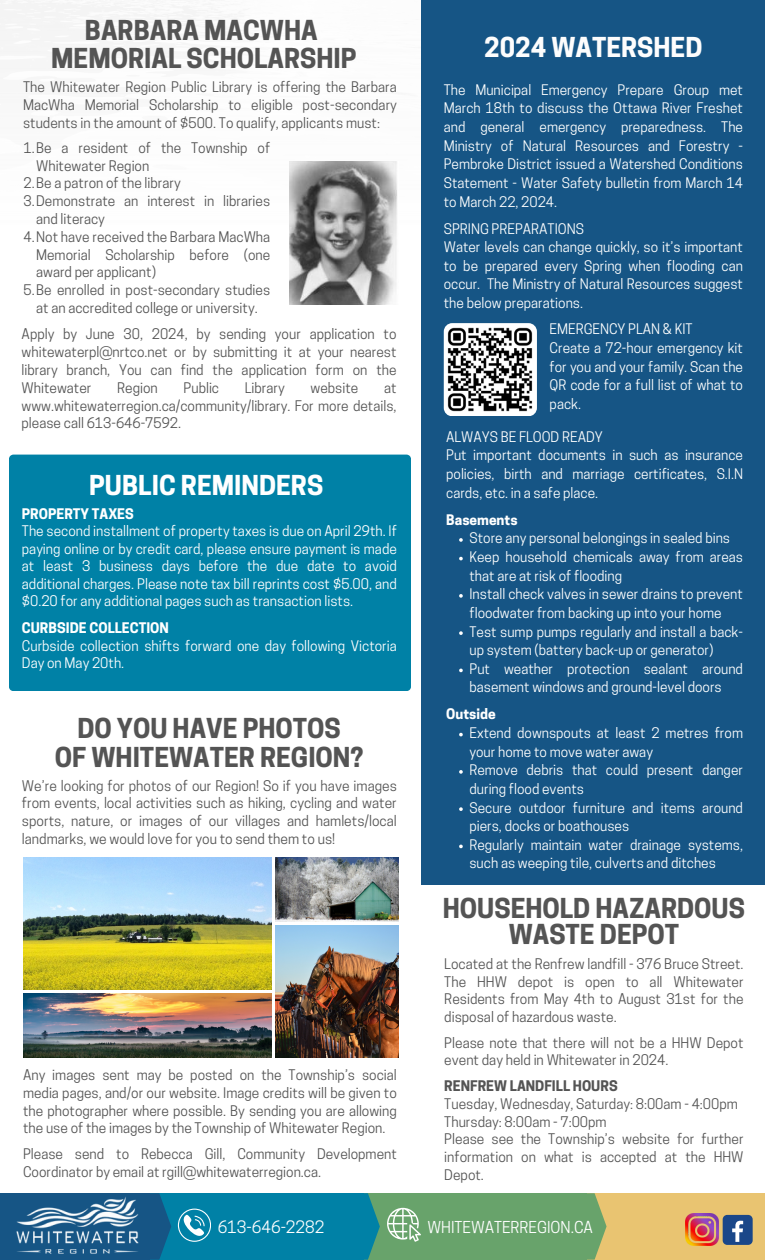
<style>
.page{position:relative;width:765px;height:1260px;background:#fff}
.page>*{position:absolute;margin:0;border:0;box-sizing:border-box;transform-origin:0 0}
.t1{font:700 25.75px/28.1px "Cooper Hewitt";color:#545454;text-align:center}
.t2{font:700 25.75px "Cooper Hewitt";color:#fff}
.t3{font:700 25.75px "Cooper Hewitt";color:#fdfdfd}
.t4{font:16px "Cooper Hewitt";color:#fff}
.t5{font:15.38px "Cooper Hewitt";color:#fff}
.t6{font:13.88px/17.8px "Cooper Hewitt";color:#545454;text-align:justify}
.t7{font:13.75px/18.6px "Cooper Hewitt";color:#fff}
.t8{font:13.75px/17.8px "Cooper Hewitt";color:#545454;text-align:justify}
.t9{font:700 13.75px "Cooper Hewitt";color:#545454}
.t10{font:700 13.75px "Cooper Hewitt";color:#fff}
.s1{font-weight:700}
</style>
<div class="page">
<img style="left:23px;top:857px;width:248px;height:132px">
<img style="left:275px;top:857px;width:124px;height:65px">
<img style="left:23px;top:993px;width:248px;height:65px">
<img style="left:275px;top:926px;width:124px;height:132px">
<div style="left:421px;top:0;width:344px;height:885px;background:#165585"></div>
<div style="left:0;top:1193px;width:185px;height:67px;background:#165585"></div>
<div style="left:150px;top:1193px;width:230px;height:67px;background:#0081a6"></div>
<div style="left:364px;top:1193px;width:229px;height:67px;background:#68a36b"></div>
<div style="left:587px;top:1193px;width:178px;height:67px;background:#e9c471"></div>
<svg style="left:150px;top:1193px;width:21px;height:67px"></svg>
<svg style="left:364px;top:1193px;width:16px;height:67px"></svg>
<svg style="left:587px;top:1193px;width:20px;height:67px"></svg>
<img style="left:16px;top:1197px;width:123px;height:57px">
<svg style="left:178px;top:1209px;width:33px;height:32px"></svg>
<svg style="left:387px;top:1208px;width:34px;height:34px"></svg>
<div style="left:723px;top:1215px;width:30px;height:30px;background:#1a4789;border-radius:5px"></div>
<svg style="left:732px;top:1221px;width:11px;height:21px"></svg>
<img style="left:686px;top:1213px;width:33px;height:33px">
<img style="left:444px;top:323px;width:93px;height:93px;border-radius:8px">
<div style="left:9px;top:455px;width:402px;height:236px;background:#0081a6"></div>
<img style="left:290px;top:162px;width:108px;height:142px">
<svg style="left:459px;top:538px;width:4px;height:4px"></svg>
<svg style="left:459px;top:557px;width:4px;height:3px"></svg>
<svg style="left:459px;top:594px;width:4px;height:4px"></svg>
<svg style="left:459px;top:631px;width:4px;height:4px"></svg>
<svg style="left:459px;top:669px;width:4px;height:3px"></svg>
<svg style="left:459px;top:733px;width:4px;height:3px"></svg>
<svg style="left:459px;top:770px;width:4px;height:4px"></svg>
<svg style="left:459px;top:807px;width:4px;height:4px"></svg>
<svg style="left:459px;top:845px;width:4px;height:3px"></svg>
<p class="t1" style="left:51px;top:19px;width:307px">BARBARA MACWHA<br>MEMORIAL SCHOLARSHIP</p>
<h4 class="t8" style="left:23px;top:80px;width:375px">The Whitewater Region Public Library is offering the Barbara MacWha Memorial Scholarship to eligible post-secondary students in the amount of $500. To qualify, applicants must:</h4>
<h4 class="t8" style="left:36px;top:140px;width:236px;text-indent:-13px">1.Be a resident of the Township of<br>Whitewater Region</h4>
<h4 class="t8" style="left:24px;top:176px;width:159px">2.Be a patron of the library</h4>
<p class="t8" style="left:36px;top:194px;width:236px;text-indent:-13px">3.Demonstrate an interest in libraries and literacy</p>
<p class="t8" style="left:36px;top:230px;width:236px;text-indent:-13px">4.Not have received the Barbara MacWha Memorial Scholarship before (one award per applicant)</p>
<p class="t8" style="left:24px;top:283px;width:248px;text-align:center">5.Be enrolled in post-secondary studies at an accredited college or university.</p>
<p class="t8" style="left:22px;top:327px;width:376px">Apply by June 30, 2024, by sending your application to whitewaterpl@nrtco.net or by submitting it at your nearest library branch, You can find the application form on the Whitewater</p>
<p class="t8" style="left:117px;top:380px;width:42px">Region</p>
<p class="t8" style="left:184px;top:380px;width:37px">Public</p>
<p class="t8" style="left:245px;top:380px;width:41px">Library</p>
<p class="t8" style="left:311px;top:380px;width:49px">website</p>
<p class="t8" style="left:22px;top:380px;width:376px;text-indent:362px">at www.whitewaterregion.ca/community/library. For more details, please call 613-646-7592.</p>
<p class="t2" style="left:89px;top:476px;width:236px">PUBLIC REMINDERS</p>
<p class="t7" style="left:22px;top:507px;width:376px;line-height:17.5px"><span class="s1">PROPERTY TAXES<br></span>The second installment of property taxes is due on April 29th. If paying online or by credit card, please ensure payment is made at least 3 business days before the due date to avoid additional charges. Please note tax bill reprints cost $5.00, and $0.20 for any additional pages such as transaction lists.</p>
<p class="t7" style="left:22px;top:621px;width:376px;line-height:17.5px"><span class="s1">CURBSIDE COLLECTION<br></span>Curbside collection shifts forward one day following Victoria<br>Day on May 20th.</p>
<p class="t1" style="left:55px;top:718px;width:310px">DO YOU HAVE PHOTOS<br>OF WHITEWATER REGION?</p>
<p class="t6" style="left:22px;top:778px;width:376px">We’re looking for photos of our Region! So if you have images from events, local activities such as hiking, cycling and water sports, nature, or images of our villages and hamlets/local landmarks, we would love for you to send them to us!</p>
<h3 class="t8" style="left:23px;top:1068px;width:375px">Any images sent may be posted on the Township’s social media pages, and/or our website. Image credits will be given to the photographer where possible. By sending you are allowing the use of the images by the Township of Whitewater Region.</h3>
<p class="t8" style="left:23px;top:1147px;width:375px">Please send to Rebecca Gill, Community Development<br>Coordinator by email at rgill@whitewaterregion.ca.</p>
<p class="t4" style="left:218px;top:1221px;width:108px">613-646-2282</p>
<h4 class="t3" style="left:484px;top:38px;width:220px">2024 WATERSHED</h4>
<h4 class="t7" style="left:444px;top:82px;width:301px;text-align:justify">The Municipal Emergency Prepare Group met March 18th to discuss the Ottawa River Freshet and general emergency preparedness. The Ministry of Natural Resources and Forestry - Pembroke District issued a Watershed Conditions Statement - Water Safety bulletin from March 14 to March 22, 2024.</h4>
<p class="t7" style="left:444px;top:221px;width:301px">SPRING PREPARATIONS<br>Water levels can change quickly, so it’s important to be prepared every Spring when flooding can occur. The Ministry of Natural Resources suggest the below preparations.</p>
<p class="t7" style="left:550px;top:321px;width:195px">EMERGENCY PLAN &amp; KIT<br>Create a 72-hour emergency kit for you and your family. Scan the<br>QR code for a full list of what to pack.</p>
<p class="t7" style="left:446px;top:429px;width:298px">ALWAYS BE FLOOD READY<br>Put important documents in such as insurance policies, birth and marriage certificates, S.I.N cards, etc. in a safe place.</p>
<p class="t10" style="left:446px;top:514px;width:73px">Basements</p>
<p class="t7" style="left:470px;top:531px;width:262px">Store any personal belongings in sealed bins</p>
<h4 class="t7" style="left:470px;top:549px;width:275px">Keep household chemicals away from areas that are at risk of flooding</h4>
<h1 class="t7" style="left:470px;top:586px;width:275px">Install check valves in sewer drains to prevent floodwater from backing up into your home</h1>
<h4 class="t7" style="left:470px;top:624px;width:275px">Test sump pumps regularly and install a back&shy;up system (battery back-up or generator)</h4>
<h4 class="t7" style="left:470px;top:661px;width:275px">Put weather protection sealant around basement windows and ground-level doors</h4>
<h1 class="t10" style="left:446px;top:709px;width:51px">Outside</h1>
<h4 class="t7" style="left:470px;top:725px;width:275px">Extend downspouts at least 2 metres from your home to move water away</h4>
<h1 class="t7" style="left:470px;top:762px;width:275px">Remove debris that could present danger during flood events</h1>
<h4 class="t7" style="left:470px;top:800px;width:275px">Secure outdoor furniture and items around piers, docks or boathouses</h4>
<h4 class="t7" style="left:470px;top:837px;width:275px">Regularly maintain water drainage systems, such as weeping tile, culverts and ditches</h4>
<p class="t1" style="left:443px;top:898px;width:304px;line-height:26.2px">HOUSEHOLD HAZARDOUS<br>WASTE DEPOT</p>
<p class="t8" style="left:444px;top:956px;width:301px">Located at the Renfrew landfill - 376 Bruce Street.<br>The HHW depot is open to all Whitewater Residents from May 4th to August 31st for the disposal of hazardous waste.</p>
<p class="t8" style="left:444px;top:1035px;width:301px">Please note that there will not be a HHW Depot event day held in Whitewater in 2024.</p>
<p class="t9" style="left:444px;top:1081px;width:175px">RENFREW LANDFILL HOURS</p>
<p class="t8" style="left:444px;top:1097px;width:301px;text-align:left">Tuesday, Wednesday, Saturday: 8:00am - 4:00pm Thursday: 8:00am - 7:00pm<br>Please see the Township’s website for further information on what is accepted at the HHW Depot.</p>
<p class="t5" style="left:427px;top:1222px;width:167px">WHITEWATERREGION.CA</p>
</div>
